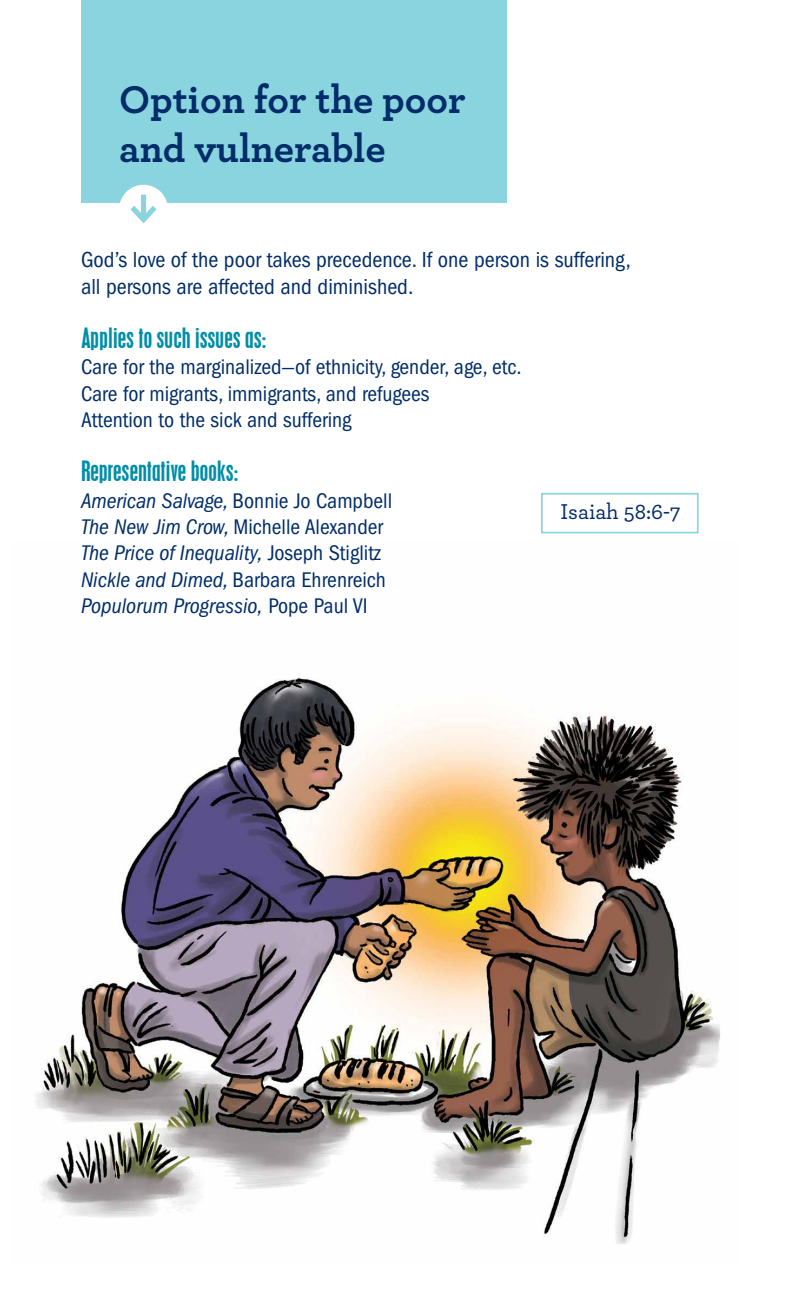
<style>
.page{position:relative;width:810px;height:1296px;background:#fff}
.page>*{position:absolute;margin:0;border:0;box-sizing:border-box;transform-origin:0 0}
.t1{font:700 40.5px/48.6px "Archer";color:#002d6a}
.t2{font:condensed 24.75px "Placard";color:#008ea8}
.t3{font:condensed 22.5px/27px "ITC Franklin Gothic Std";color:#002d6a}
.t4{font:500 22.5px "Archer";letter-spacing:-.005em;color:#002d6a}
.t5{font:italic condensed 22.05px/26.3px "ITC Franklin Gothic Std";color:#002d6a}
.t6{font:condensed 22.05px/26.3px "ITC Franklin Gothic Std";color:#002d6a}
.s1{font-style:normal}
</style>
<div class="page">
<img style="left:35px;top:678px;width:686px;height:566px">
<div style="left:81px;top:0;width:425px;height:202px;background:#8ad4df"></div>
<svg style="left:117px;top:184px;width:53px;height:40px"></svg>
<div style="left:541px;top:493px;width:158px;height:40px;border:2px solid #8ad4df"></div>
<h1 class="t1" style="left:119px;top:73px;width:348px">Option for the poor and vulnerable</h1>
<p class="t3" style="left:81px;top:246px;width:551px">God’s love of the poor takes precedence. If one person is suffering, all persons are affected and diminished.</p>
<p class="t2" style="left:81px;top:323px;width:187px">Applies to such issues as:</p>
<p class="t6" style="left:81px;top:354px;width:442px">Care for the marginalized—of ethnicity, gender, age, etc.<br>Care for migrants, immigrants, and refugees<br>Attention to the sick and suffering</p>
<p class="t2" style="left:81px;top:456px;width:159px">Representative books:</p>
<p class="t5" style="left:81px;top:488px;width:313px">American Salvage, <span class="s1">Bonnie Jo Campbell </span>The New Jim Crow, <span class="s1">Michelle Alexander </span>The Price of Inequality, <span class="s1">Joseph Stiglitz </span>Nickle and Dimed, <span class="s1">Barbara Ehrenreich </span>Populorum Progressio, <span class="s1">Pope Paul VI</span></p>
<p class="t4" style="left:561px;top:496px;width:121px">Isaiah 58:6-7</p>
</div>
